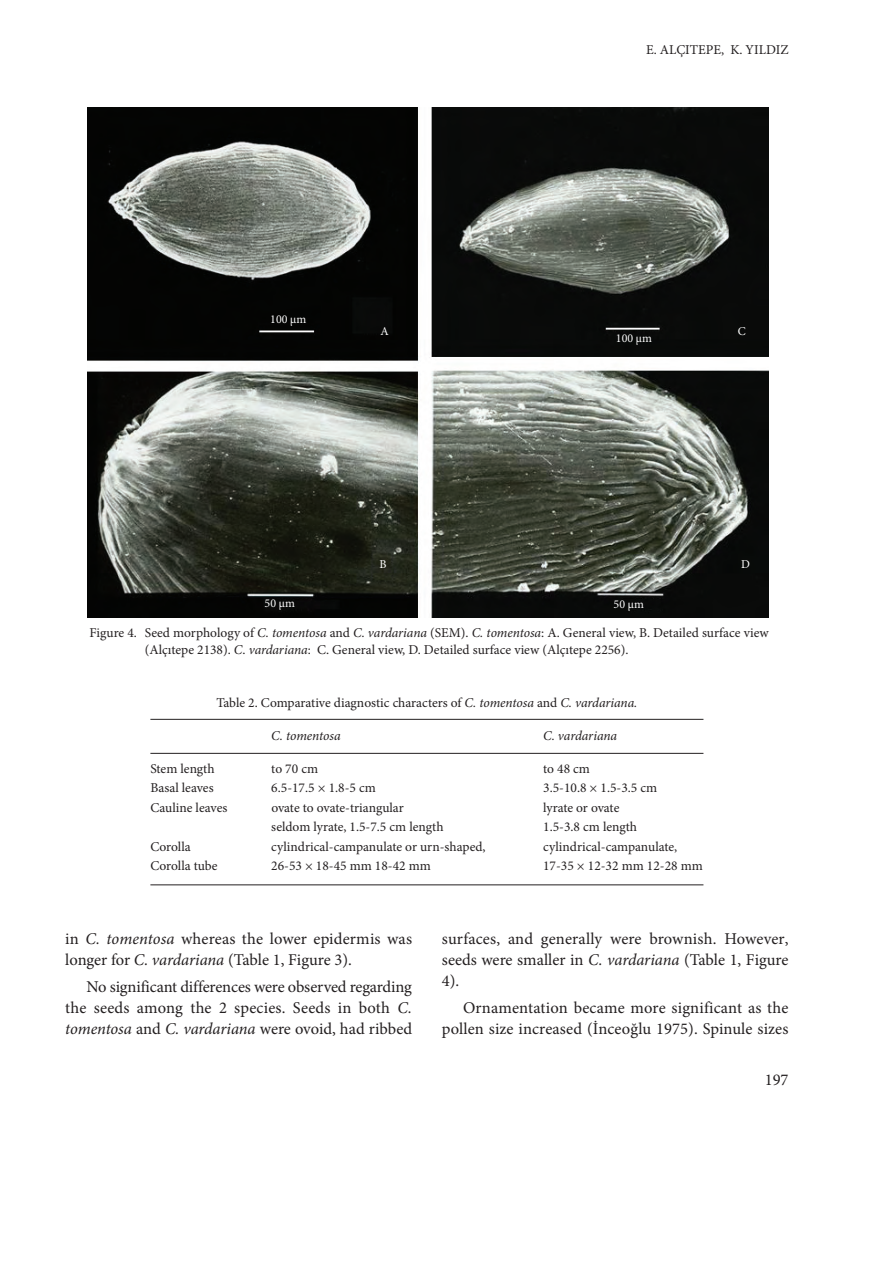
<style>
.page{position:relative;width:893px;height:1263px;background:#fff}
.page>*{position:absolute;margin:0;border:0;box-sizing:border-box;transform-origin:0 0}
.t1{font:16.5px/21px "Minion Pro";letter-spacing:.005em;color:#231f20;text-align:justify}
.t2{font:13.5px/16.5px "Minion Pro";color:#231f20}
.t3{font:italic 13.5px "Minion Pro";letter-spacing:-.005em;color:#231f20}
.t4{font:12px "Minion Pro";color:#fff}
.s1{font-style:italic}
</style>
<div class="page">
<img style="left:88px;top:108px;width:680px;height:509px">
<hr style="left:150px;top:719px;width:553px;height:1px;background:#231f20">
<hr style="left:150px;top:753px;width:553px;height:1px;background:#231f20">
<hr style="left:150px;top:884px;width:553px;height:1px;background:#231f20">
<p class="t4" style="left:270px;top:312px;width:37px">100 µm</p>
<p class="t4" style="left:380px;top:324px;width:10px">A</p>
<p class="t4" style="left:379px;top:557px;width:9px">B</p>
<p class="t2" style="left:646px;top:43px;width:144px">E. ALÇITEPE, K. YILDIZ</p>
<p class="t4" style="left:616px;top:331px;width:37px">100 µm</p>
<p class="t4" style="left:737px;top:324px;width:9px">C</p>
<p class="t4" style="left:741px;top:557px;width:10px">D</p>
<p class="t4" style="left:264px;top:596px;width:32px">50 µm</p>
<p class="t4" style="left:613px;top:597px;width:32px">50 µm</p>
<p class="t2" style="left:145px;top:626px;width:625px;text-indent:-55px">Figure 4. Seed morphology of <span class="s1">C. tomentosa</span> and <span class="s1">C. vardariana</span> (SEM). <span class="s1">C. tomentosa</span>: A. General view, B. Detailed surface view (Alçıtepe 2138). <span class="s1">C</span>. <span class="s1">vardariana</span>: C. General view, D. Detailed surface view (Alçıtepe 2256).</p>
<p class="t2" style="left:216px;top:695px;width:422px">Table 2. Comparative diagnostic characters of <span class="s1">C. tomentosa</span> and <span class="s1">C. vardariana.</span></p>
<p class="t3" style="left:271px;top:730px;width:71px">C. tomentosa</p>
<p class="t3" style="left:543px;top:730px;width:75px">C. vardariana</p>
<p class="t2" style="left:150px;top:761px;width:66px">Stem length</p>
<p class="t2" style="left:271px;top:761px;width:48px">to 70 cm</p>
<p class="t2" style="left:543px;top:761px;width:48px">to 48 cm</p>
<p class="t2" style="left:150px;top:781px;width:65px">Basal leaves</p>
<p class="t2" style="left:271px;top:781px;width:106px">6.5-17.5 × 1.8-5 cm</p>
<p class="t2" style="left:543px;top:781px;width:116px">3.5-10.8 × 1.5-3.5 cm</p>
<p class="t2" style="left:150px;top:800px;width:78px">Cauline leaves</p>
<p class="t2" style="left:271px;top:800px;width:134px">ovate to ovate-triangular</p>
<p class="t2" style="left:543px;top:800px;width:78px">lyrate or ovate</p>
<p class="t2" style="left:271px;top:820px;width:174px">seldom lyrate, 1.5-7.5 cm length</p>
<p class="t2" style="left:543px;top:820px;width:95px">1.5-3.8 cm length</p>
<p class="t2" style="left:150px;top:839px;width:42px">Corolla</p>
<p class="t2" style="left:271px;top:839px;width:216px">cylindrical-campanulate or urn-shaped,</p>
<p class="t2" style="left:543px;top:839px;width:135px">cylindrical-campanulate,</p>
<p class="t2" style="left:150px;top:859px;width:69px">Corolla tube</p>
<p class="t2" style="left:271px;top:859px;width:161px">26-53 × 18-45 mm 18-42 mm</p>
<p class="t2" style="left:543px;top:859px;width:161px">17-35 × 12-32 mm 12-28 mm</p>
<p class="t1" style="left:65px;top:929px;width:348px">in <span class="s1">C. tomentosa</span> whereas the lower epidermis was longer for <span class="s1">C. vardariana</span> (Table 1, Figure 3).</p>
<p class="t1" style="left:65px;top:978px;width:348px;text-indent:21px">No significant differences were observed regarding the seeds among the 2 species. Seeds in both <span class="s1">C. tomentosa</span> and <span class="s1">C. vardariana</span> were ovoid, had ribbed</p>
<p class="t1" style="left:442px;top:929px;width:348px">surfaces, and generally were brownish. However, seeds were smaller in <span class="s1">C. vardariana</span> (Table 1, Figure 4).</p>
<p class="t1" style="left:442px;top:999px;width:348px;text-align:right">Ornamentation became more significant as the pollen size increased (İnceoğlu 1975). Spinule sizes</p>
<p class="t1" style="left:764px;top:1071px;width:25px">197</p>
</div>
